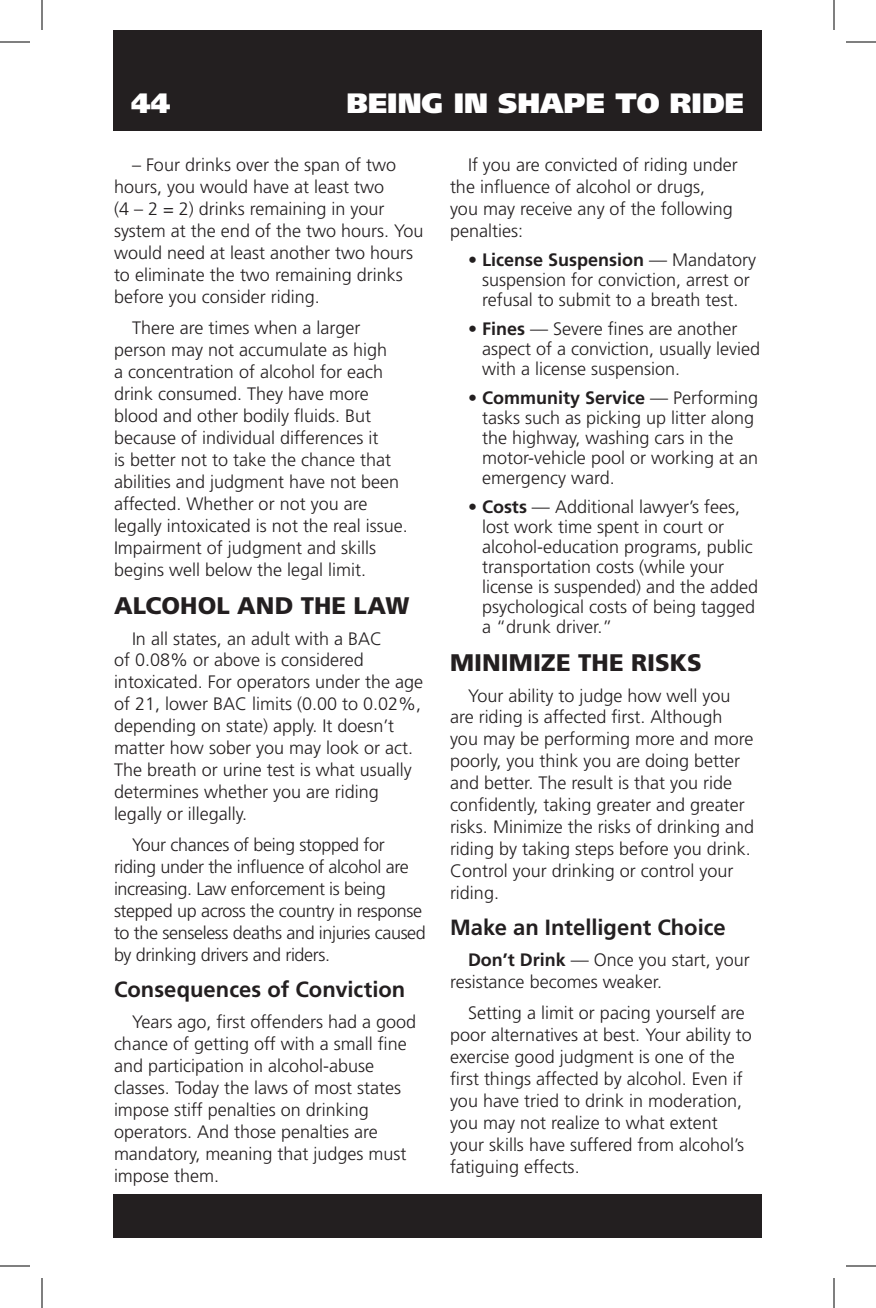
<style>
.page{position:relative;width:876px;height:1308px;background:#fff}
.page>*{position:absolute;margin:0;border:0;box-sizing:border-box;transform-origin:0 0}
.t1{font:900 28px "Frutiger LT Std";color:#fff}
.t2{font:900 24px "Frutiger LT Std";letter-spacing:.005em;color:#231f20}
.t3{font:700 22px "Frutiger LT Std";color:#231f20}
.t4{font:300 18px/22px "Frutiger LT Std";color:#231f20}
.t5{font:300 18px/22px "Frutiger LT Std";letter-spacing:-.02em;color:#231f20}
.s1{font-weight:700}
</style>
<div class="page">
<div style="left:113px;top:1194px;width:649px;height:43px;background:#231f20"></div>
<div style="left:113px;top:30px;width:649px;height:101px;background:#231f20"></div>
<hr style="left:0;top:42px;width:30px;height:1px;background:#000">
<hr style="left:846px;top:42px;width:30px;height:1px;background:#000">
<hr style="left:0;top:1266px;width:30px;height:1px;background:#000">
<hr style="left:846px;top:1266px;width:30px;height:1px;background:#000">
<hr style="left:42px;top:0;width:1px;height:30px;background:#000">
<hr style="left:42px;top:1278px;width:1px;height:30px;background:#000">
<hr style="left:834px;top:0;width:1px;height:30px;background:#000">
<hr style="left:834px;top:1278px;width:1px;height:30px;background:#000">
<h1 class="t1" style="left:131px;top:86px;width:41px">44</h1>
<h1 class="t1" style="left:346px;top:86px;width:399px">BEING IN SHAPE TO RIDE</h1>
<p class="t4" style="left:114px;top:154px;width:311px;text-indent:18px">– Four drinks over the span of two hours, you would have at least two<br>(4 – 2 = 2) drinks remaining in your system at the end of the two hours. You would need at least another two hours to eliminate the two remaining drinks before you consider riding.</p>
<p class="t4" style="left:114px;top:317px;width:295px;text-indent:18px">There are times when a larger person may not accumulate as high<br>a concentration of alcohol for each drink consumed. They have more blood and other bodily fluids. But because of individual differences it<br>is better not to take the chance that abilities and judgment have not been affected. Whether or not you are legally intoxicated is not the real issue.<br>Impairment of judgment and skills begins well below the legal limit.</p>
<h2 class="t2" style="left:114px;top:591px;width:203px">ALCOHOL AND THE</h2>
<h2 class="t2" style="left:354px;top:591px;width:57px">LAW</h2>
<p class="t4" style="left:114px;top:628px;width:311px;text-indent:18px">In all states, an adult with a BAC<br>of 0.08% or above is considered intoxicated. For operators under the age of 21, lower BAC limits (0.00 to 0.02%, depending on state) apply. It doesn’t matter how sober you may look or act.<br>The breath or urine test is what usually determines whether you are riding legally or illegally.</p>
<p class="t5" style="left:114px;top:835px;width:313px;text-indent:18px">Your chances of being stopped for riding under the influence of alcohol are increasing. Law enforcement is being stepped up across the country in response to the senseless deaths and injuries caused by drinking drivers and riders.</p>
<p class="t3" style="left:114px;top:976px;width:293px">Consequences of Conviction</p>
<p class="t4" style="left:114px;top:1011px;width:304px;text-indent:18px">Years ago, first offenders had a good chance of getting off with a small fine and participation in alcohol-abuse classes. Today the laws of most states impose stiff penalties on drinking operators. And those penalties are mandatory, meaning that judges must impose them.</p>
<p class="t4" style="left:450px;top:154px;width:289px;text-indent:18px">If you are convicted of riding under the influence of alcohol or drugs,<br>you may receive any of the following penalties:</p>
<p class="t4" style="left:468px;top:250px;width:290px;line-height:20px;text-align:center"><span class="s1">• License Suspension</span> — Mandatory suspension for conviction, arrest or refusal to submit to a breath test.</p>
<p class="t4" style="left:482px;top:319px;width:280px;line-height:20px;text-indent:-14px"><span class="s1">• Fines</span> — Severe fines are another aspect of a conviction, usually levied with a license suspension.</p>
<p class="t4" style="left:482px;top:388px;width:278px;line-height:20px;text-indent:-14px"><span class="s1">• Community Service</span> — Performing tasks such as picking up litter along the highway, washing cars in the motor-vehicle pool or working at an emergency ward.</p>
<p class="t4" style="left:482px;top:497px;width:278px;line-height:20px;text-indent:-14px"><span class="s1">• Costs</span> — Additional lawyer’s fees, lost work time spent in court or alcohol-education programs, public transportation costs (while your license is suspended) and the added psychological costs of being tagged a “drunk driver.”</p>
<h2 class="t2" style="left:450px;top:648px;width:144px">MINIMIZE THE</h2>
<h2 class="t2" style="left:631px;top:648px;width:72px">RISKS</h2>
<p class="t4" style="left:450px;top:685px;width:306px;text-indent:18px">Your ability to judge how well you are riding is affected first. Although you may be performing more and more poorly, you think you are doing better and better. The result is that you ride confidently, taking greater and greater risks. Minimize the risks of drinking and riding by taking steps before you drink.<br>Control your drinking or control your riding.</p>
<p class="t3" style="left:450px;top:914px;width:277px">Make an Intelligent Choice</p>
<p class="t4" style="left:450px;top:949px;width:301px;text-indent:18px"><span class="s1">Don’t Drink</span> — Once you start, your resistance becomes weaker.</p>
<p class="t4" style="left:450px;top:1002px;width:303px;text-indent:18px">Setting a limit or pacing yourself are poor alternatives at best. Your ability to exercise good judgment is one of the first things affected by alcohol. Even if you have tried to drink in moderation, you may not realize to what extent your skills have suffered from alcohol’s fatiguing effects.</p>
</div>
